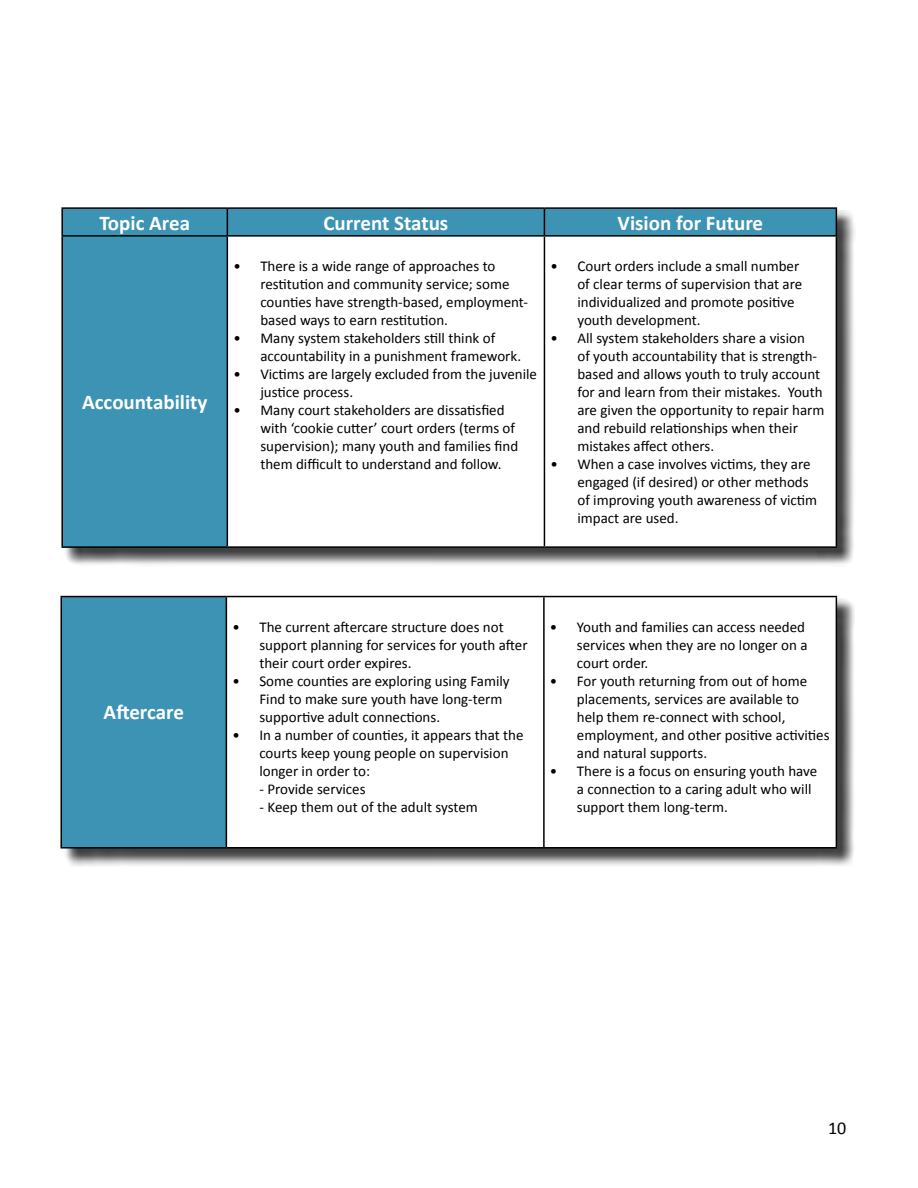
<style>
.page{position:relative;width:918px;height:1188px;background:#fff}
.page>*{position:absolute;margin:0;border:0;box-sizing:border-box;transform-origin:0 0}
.t1{font:700 21px "Calibri";color:#fff}
.t2{font:18px "Calibri";color:#000}
.t3{font:15px/18px "Calibri";color:#000}
</style>
<div class="page">
<div style="left:64px;top:210px;width:792px;height:357px;background:#000;opacity:.75"></div>
<div style="left:63px;top:209px;width:773px;height:337px;background:#3d93b3"></div>
<svg style="left:228px;top:237px;width:608px;height:309px"></svg>
<hr style="left:61px;top:207px;width:166px;height:2px;background:#000">
<hr style="left:61px;top:209px;width:2px;height:26px;background:#000">
<hr style="left:227px;top:207px;width:317px;height:2px;background:#000">
<svg style="left:227px;top:209px;width:1px;height:26px"></svg>
<hr style="left:544px;top:207px;width:293px;height:2px;background:#000">
<svg style="left:544px;top:209px;width:1px;height:26px"></svg>
<svg style="left:836px;top:209px;width:1px;height:26px"></svg>
<hr style="left:61px;top:235px;width:166px;height:2px;background:#000">
<hr style="left:61px;top:237px;width:2px;height:309px;background:#000">
<hr style="left:227px;top:235px;width:317px;height:2px;background:#000">
<hr style="left:227px;top:237px;width:1px;height:309px;background:#000">
<hr style="left:544px;top:235px;width:293px;height:2px;background:#000">
<hr style="left:544px;top:237px;width:1px;height:309px;background:#000">
<hr style="left:836px;top:237px;width:1px;height:309px;background:#000">
<hr style="left:61px;top:546px;width:166px;height:2px;background:#000">
<hr style="left:227px;top:546px;width:317px;height:2px;background:#000">
<hr style="left:544px;top:546px;width:293px;height:2px;background:#000">
<div style="left:63px;top:598px;width:792px;height:269px;background:#000;opacity:.75"></div>
<div style="left:61px;top:597px;width:165px;height:251px;background:#3d93b3"></div>
<svg style="left:227px;top:597px;width:609px;height:250px"></svg>
<hr style="left:60px;top:596px;width:166px;height:1px;background:#000">
<hr style="left:60px;top:597px;width:2px;height:250px;background:#000">
<hr style="left:226px;top:596px;width:318px;height:1px;background:#000">
<hr style="left:226px;top:597px;width:1px;height:250px;background:#000">
<hr style="left:544px;top:596px;width:293px;height:1px;background:#000">
<hr style="left:543px;top:597px;width:2px;height:250px;background:#000">
<hr style="left:836px;top:597px;width:1px;height:250px;background:#000">
<hr style="left:60px;top:847px;width:166px;height:2px;background:#000">
<hr style="left:226px;top:847px;width:318px;height:2px;background:#000">
<hr style="left:544px;top:847px;width:293px;height:2px;background:#000">
<h1 class="t1" style="left:99px;top:209px;width:92px">Topic Area</h1>
<h1 class="t1" style="left:323px;top:209px;width:126px">Current Status</h1>
<h1 class="t1" style="left:618px;top:209px;width:147px">Vision for Future</h1>
<h1 class="t1" style="left:82px;top:388px;width:127px">Accountability</h1>
<p class="t3" style="left:260px;top:257px;width:269px;text-indent:-27px">• There is a wide range of approaches to restitution and community service; some counties have strength-based, employment&shy;based ways to earn restitution.</p>
<p class="t3" style="left:260px;top:329px;width:262px;text-indent:-27px">• Many system stakeholders still think of accountability in a punishment framework.</p>
<p class="t3" style="left:260px;top:365px;width:278px;text-indent:-27px">• Victims are largely excluded from the juvenile justice process.</p>
<p class="t3" style="left:260px;top:401px;width:259px;text-indent:-27px">• Many court stakeholders are dissatisfied with ‘cookie cutter’ court orders (terms of supervision); many youth and families find them difficult to understand and follow.</p>
<p class="t3" style="left:577px;top:257px;width:226px;text-indent:-27px">• Court orders include a small number of clear terms of supervision that are individualized and promote positive youth development.</p>
<p class="t3" style="left:577px;top:329px;width:249px;text-indent:-27px">• All system stakeholders share a vision<br>of youth accountability that is strength&shy;based and allows youth to truly account for and learn from their mistakes. Youth are given the opportunity to repair harm and rebuild relationships when their mistakes affect others.</p>
<p class="t3" style="left:577px;top:455px;width:241px;text-indent:-27px">• When a case involves victims, they are engaged (if desired) or other methods of improving youth awareness of victim impact are used.</p>
<h1 class="t1" style="left:104px;top:699px;width:82px">Aftercare</h1>
<p class="t3" style="left:259px;top:618px;width:270px;text-indent:-27px">• The current aftercare structure does not support planning for services for youth after their court order expires.</p>
<p class="t3" style="left:259px;top:672px;width:252px;text-indent:-27px">• Some counties are exploring using Family<br>Find to make sure youth have long-term supportive adult connections.</p>
<p class="t3" style="left:259px;top:726px;width:266px;text-indent:-27px">• In a number of counties, it appears that the courts keep young people on supervision longer in order to:</p>
<p class="t3" style="left:260px;top:780px;width:108px">- Provide services</p>
<p class="t3" style="left:260px;top:798px;width:220px">- Keep them out of the adult system</p>
<p class="t3" style="left:577px;top:618px;width:232px;text-indent:-27px">• Youth and families can access needed services when they are no longer on a court order.</p>
<p class="t3" style="left:577px;top:672px;width:254px;text-indent:-27px">• For youth returning from out of home placements, services are available to<br>help them re-connect with school, employment, and other positive activities and natural supports.</p>
<p class="t3" style="left:577px;top:762px;width:242px;text-indent:-27px">• There is a focus on ensuring youth have a connection to a caring adult who will support them long-term.</p>
<p class="t2" style="left:828px;top:1117px;width:20px">10</p>
</div>
